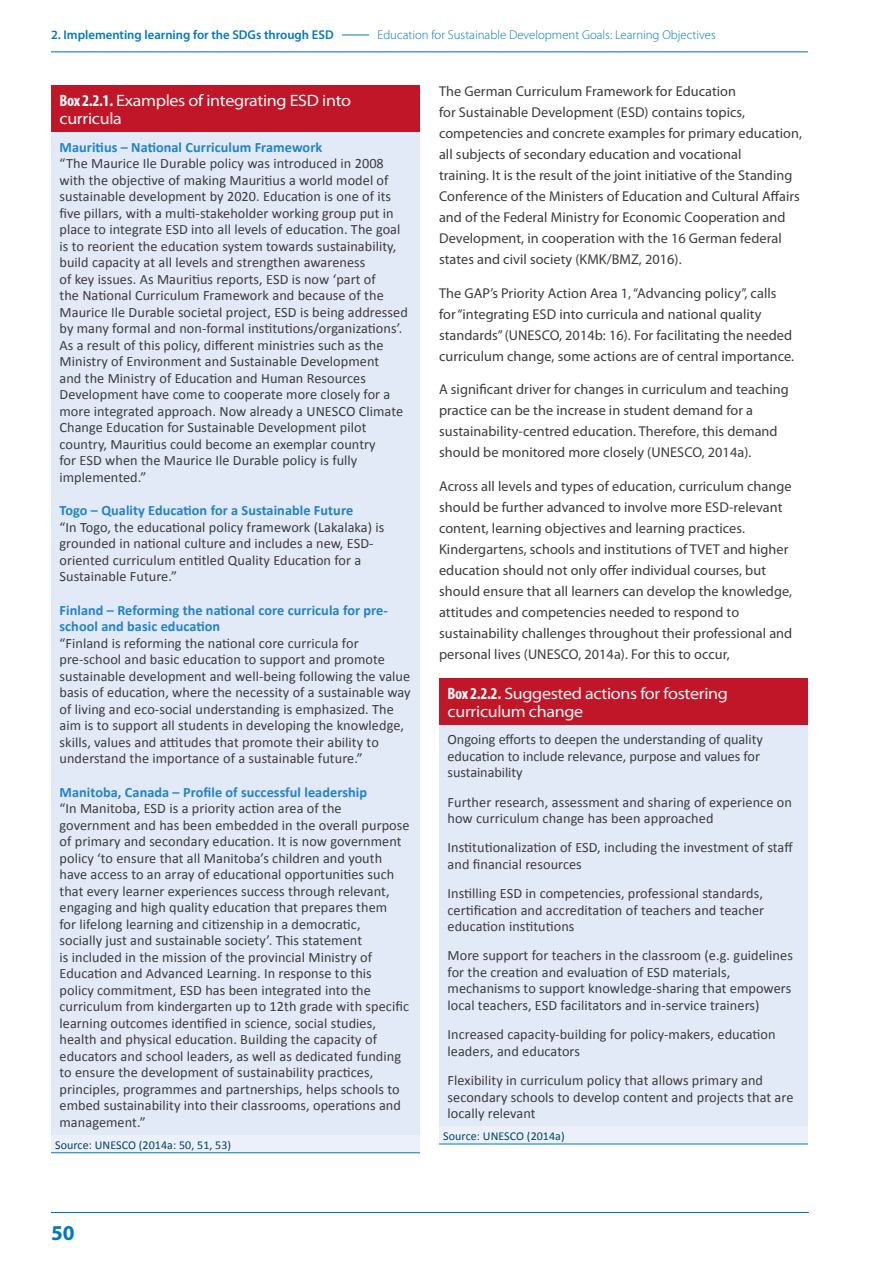
<style>
.page{position:relative;width:893px;height:1263px;background:#fff}
.page>*{position:absolute;margin:0;border:0;box-sizing:border-box;transform-origin:0 0}
.t1{font:700 21.15px "Myriad Pro";color:#0078bf}
.t2{font:semi-expanded 16.5px/18px "Myriad Pro";letter-spacing:-.02em;color:#fff}
.t3{font:14.25px/16.5px "Calibri";letter-spacing:.005em;color:#3c3c3b}
.t4{font:14.25px/21px "Myriad Pro";letter-spacing:.005em;color:#3c3c3b}
.t5{font:700 14.25px/16.5px "Calibri";letter-spacing:.005em;color:#2183c6}
.t6{font:300 12.75px "Myriad Pro";color:#0078bf}
.t7{font:600 12.75px "Myriad Pro";color:#0078bf}
.t8{font:12px "Calibri";letter-spacing:.005em;color:#004563}
.s1{font-weight:700;font-stretch:condensed}
</style>
<div class="page">
<hr style="left:51px;top:51px;width:757px;height:1px;background:#0078bf">
<svg style="left:342px;top:35px;width:27px;height:1px"></svg>
<hr style="left:51px;top:1212px;width:758px;height:1px;background:#0078bf">
<div style="left:51px;top:85px;width:369px;height:47px;background:#c11628"></div>
<div style="left:51px;top:132px;width:369px;height:1003px;background:#e2e9f7"></div>
<div style="left:51px;top:1135px;width:369px;height:18px;background:#ecf0fa"></div>
<hr style="left:51px;top:1152px;width:369px;height:1px;background:#0078bf">
<div style="left:439px;top:678px;width:369px;height:47px;background:#c11628"></div>
<div style="left:439px;top:725px;width:369px;height:401px;background:#e2e9f7"></div>
<div style="left:439px;top:1126px;width:369px;height:18px;background:#ecf0fa"></div>
<hr style="left:439px;top:1144px;width:369px;height:1px;background:#0078bf">
<p class="t7" style="left:51px;top:28px;width:284px">2. Implementing learning for the SDGs through ESD</p>
<p class="t6" style="left:377px;top:27px;width:340px">Education for Sustainable Development Goals: Learning Objectives</p>
<p class="t2" style="left:60px;top:92px;width:293px"><span class="s1">Box 2.2.1.</span> Examples of integrating ESD into curricula</p>
<p class="t5" style="left:60px;top:138px;width:264px">Mauritius – National Curriculum Framework</p>
<p class="t3" style="left:60px;top:155px;width:350px">“The Maurice Ile Durable policy was introduced in 2008 with the objective of making Mauritius a world model of sustainable development by 2020. Education is one of its five pillars, with a multi-stakeholder working group put in place to integrate ESD into all levels of education. The goal is to reorient the education system towards sustainability, build capacity at all levels and strengthen awareness<br>of key issues. As Mauritius reports, ESD is now ‘part of<br>the National Curriculum Framework and because of the Maurice Ile Durable societal project, ESD is being addressed by many formal and non-formal institutions/organizations’.<br>As a result of this policy, different ministries such as the Ministry of Environment and Sustainable Development<br>and the Ministry of Education and Human Resources Development have come to cooperate more closely for a more integrated approach. Now already a UNESCO Climate Change Education for Sustainable Development pilot country, Mauritius could become an exemplar country<br>for ESD when the Maurice Ile Durable policy is fully implemented.”</p>
<p class="t5" style="left:60px;top:501px;width:295px">Togo – Quality Education for a Sustainable Future</p>
<p class="t3" style="left:60px;top:519px;width:326px">“In Togo, the educational policy framework (Lakalaka) is grounded in national culture and includes a new, ESD&shy;oriented curriculum entitled Quality Education for a Sustainable Future.”</p>
<p class="t5" style="left:60px;top:601px;width:330px">Finland – Reforming the national core curricula for pre&shy;school and basic education</p>
<p class="t3" style="left:60px;top:635px;width:353px">“Finland is reforming the national core curricula for pre-school and basic education to support and promote sustainable development and well-being following the value basis of education, where the necessity of a sustainable way of living and eco-social understanding is emphasized. The aim is to support all students in developing the knowledge, skills, values and attitudes that promote their ability to understand the importance of a sustainable future.”</p>
<p class="t5" style="left:60px;top:783px;width:309px">Manitoba, Canada – Profile of successful leadership</p>
<p class="t3" style="left:60px;top:800px;width:352px">“In Manitoba, ESD is a priority action area of the government and has been embedded in the overall purpose of primary and secondary education. It is now government policy ‘to ensure that all Manitoba’s children and youth have access to an array of educational opportunities such that every learner experiences success through relevant, engaging and high quality education that prepares them<br>for lifelong learning and citizenship in a democratic,<br>socially just and sustainable society’. This statement<br>is included in the mission of the provincial Ministry of Education and Advanced Learning. In response to this policy commitment, ESD has been integrated into the curriculum from kindergarten up to 12th grade with specific learning outcomes identified in science, social studies, health and physical education. Building the capacity of educators and school leaders, as well as dedicated funding to ensure the development of sustainability practices, principles, programmes and partnerships, helps schools to embed sustainability into their classrooms, operations and management.”</p>
<p class="t8" style="left:55px;top:1137px;width:177px">Source: UNESCO (2014a: 50, 51, 53)</p>
<p class="t4" style="left:439px;top:81px;width:364px">The German Curriculum Framework for Education<br>for Sustainable Development (ESD) contains topics, competencies and concrete examples for primary education, all subjects of secondary education and vocational<br>training. It is the result of the joint initiative of the Standing Conference of the Ministers of Education and Cultural Affairs and of the Federal Ministry for Economic Cooperation and Development, in cooperation with the 16 German federal states and civil society (KMK/BMZ, 2016).</p>
<p class="t4" style="left:439px;top:283px;width:357px">The GAP’s Priority Action Area 1, “Advancing policy”, calls for “integrating ESD into curricula and national quality standards” (UNESCO, 2014b: 16). For facilitating the needed curriculum change, some actions are of central importance.</p>
<p class="t4" style="left:439px;top:379px;width:351px">A significant driver for changes in curriculum and teaching practice can be the increase in student demand for a sustainability-centred education. Therefore, this demand should be monitored more closely (UNESCO, 2014a).</p>
<p class="t4" style="left:439px;top:476px;width:355px">Across all levels and types of education, curriculum change should be further advanced to involve more ESD-relevant content, learning objectives and learning practices.<br>Kindergartens, schools and institutions of TVET and higher education should not only offer individual courses, but should ensure that all learners can develop the knowledge, attitudes and competencies needed to respond to sustainability challenges throughout their professional and personal lives (UNESCO, 2014a). For this to occur,</p>
<p class="t2" style="left:448px;top:684px;width:282px"><span class="s1">Box 2.2.2.</span> Suggested actions for fostering curriculum change</p>
<p class="t3" style="left:448px;top:731px;width:317px">Ongoing efforts to deepen the understanding of quality education to include relevance, purpose and values for sustainability</p>
<p class="t3" style="left:448px;top:794px;width:346px">Further research, assessment and sharing of experience on how curriculum change has been approached</p>
<p class="t3" style="left:448px;top:839px;width:347px">Institutionalization of ESD, including the investment of staff and financial resources</p>
<p class="t3" style="left:448px;top:885px;width:318px;text-align:justify">Instilling ESD in competencies, professional standards, certification and accreditation of teachers and teacher education institutions</p>
<p class="t3" style="left:448px;top:947px;width:347px">More support for teachers in the classroom (e.g. guidelines for the creation and evaluation of ESD materials, mechanisms to support knowledge-sharing that empowers local teachers, ESD facilitators and in-service trainers)</p>
<p class="t3" style="left:448px;top:1026px;width:330px">Increased capacity-building for policy-makers, education leaders, and educators</p>
<p class="t3" style="left:448px;top:1072px;width:347px">Flexibility in curriculum policy that allows primary and secondary schools to develop content and projects that are locally relevant</p>
<p class="t8" style="left:443px;top:1128px;width:123px">Source: UNESCO (2014a)</p>
<h1 class="t1" style="left:51px;top:1221px;width:25px">50</h1>
</div>
